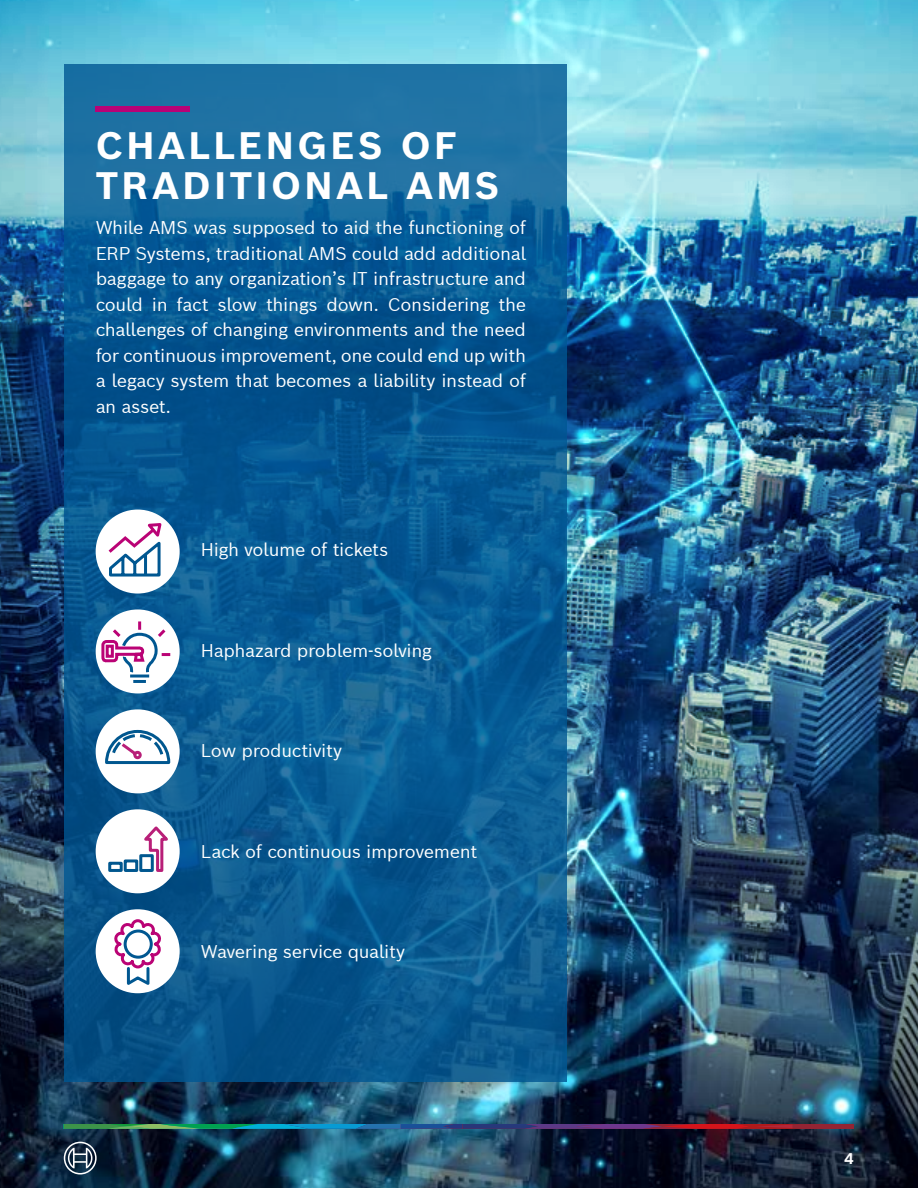
<style>
.page{position:relative;width:918px;height:1188px;background:#fff}
.page>*{position:absolute;margin:0;border:0;box-sizing:border-box;transform-origin:0 0}
.t1{font:700 37.5px/39.9px "Bosch Sans";letter-spacing:.08em;color:#fff}
.t2{font:18px/25.5px "Bosch Sans";letter-spacing:-.02em;color:#fff;text-align:justify}
.t3{font:700 15px "Bosch Sans";color:#fff}
</style>
<div class="page">
<img style="left:0;top:0;width:918px;height:1188px">
<svg style="left:64px;top:1124px;width:790px;height:5px;background:#525c6e"></svg>
<svg style="left:64px;top:1142px;width:33px;height:33px"></svg>
<svg style="left:64px;top:64px;width:502px;height:1017px;background:#0b5c93"></svg>
<div style="left:96px;top:106px;width:94px;height:6px;background:#b90276"></div>
<div style="left:96px;top:510px;width:84px;height:84px;background:#fff;border-radius:50%"></div>
<div style="left:96px;top:709px;width:84px;height:84px;background:#fff;border-radius:50%"></div>
<div style="left:96px;top:609px;width:84px;height:84px;background:#fff;border-radius:50%"></div>
<div style="left:96px;top:809px;width:84px;height:84px;background:#fff;border-radius:50%"></div>
<div style="left:96px;top:909px;width:84px;height:84px;background:#fff;border-radius:50%"></div>
<svg style="left:105px;top:521px;width:57px;height:56px"></svg>
<svg style="left:100px;top:618px;width:73px;height:66px"></svg>
<svg style="left:112px;top:918px;width:52px;height:71px"></svg>
<svg style="left:105px;top:729px;width:66px;height:36px"></svg>
<svg style="left:108px;top:824px;width:65px;height:48px"></svg>
<h1 class="t1" style="left:96px;top:124px;width:405px">CHALLENGES OF<br>TRADITIONAL AMS</h1>
<p class="t2" style="left:96px;top:214px;width:432px">While AMS was supposed to aid the functioning of ERP Systems, traditional AMS could add additional baggage to any organization’s IT infrastructure and could in fact slow things down. Considering the challenges of changing environments and the need for continuous improvement, one could end up with a legacy system that becomes a liability instead of an asset.</p>
<p class="t2" style="left:201px;top:536px;width:189px">High volume of tickets</p>
<p class="t2" style="left:201px;top:637px;width:233px">Haphazard problem-solving</p>
<p class="t2" style="left:201px;top:737px;width:143px">Low productivity</p>
<p class="t2" style="left:201px;top:838px;width:278px">Lack of continuous improvement</p>
<p class="t2" style="left:201px;top:938px;width:206px">Wavering service quality</p>
<p class="t3" style="left:844px;top:1149px;width:11px">4</p>
</div>
